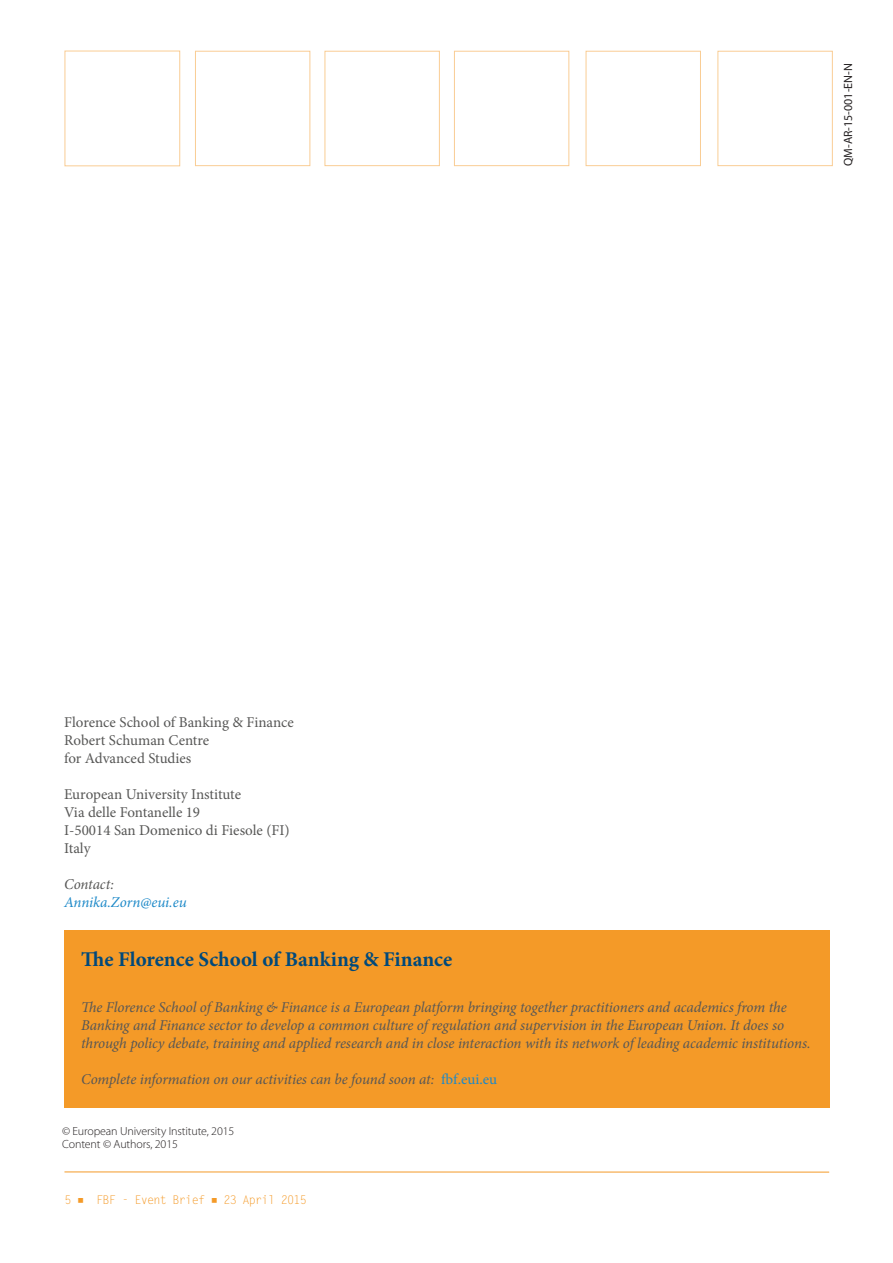
<style>
.page{position:relative;width:893px;height:1263px;background:#fff}
.page>*{position:absolute;margin:0;border:0;box-sizing:border-box;transform-origin:0 0}
.Header_1{font:700 21px "Minion Pro";color:#00497b}
.contact_details{font:italic 15px/18px "Minion Pro";letter-spacing:-.01em;color:#575756}
.contact_details-2{font:15px/18px "Minion Pro";color:#575756}
.t1{font:italic 15px "Minion Pro";letter-spacing:-.005em;color:#1d89c8}
.t2{font:12px "Letter Gothic Std";letter-spacing:-.07em;color:#f49a28}
.Base{font:12px "Myriad Pro";color:#231f20}
.t3{font:300 11.85px "Myriad Pro";letter-spacing:-.01em;color:#231f20}
.t4{font:300 11.7px "Myriad Pro";letter-spacing:-.01em;color:#231f20}
.s1{font-style:normal;color:#1d89c8}
.s2{font-size:11.7px}
</style>
<div class="page">
<hr style="left:64px;top:1172px;width:765px;height:1px;background:#f49a28">
<div style="left:64px;top:930px;width:765px;height:178px;background:#f49a28"></div>
<p class="Base" style="left:841px;top:166px;width:104px;rotate:-90deg">QM-AR-15-001-EN-N</p>
<p class="contact_details-2" style="left:64px;top:713px;width:231px">Florence School of Banking &amp; Finance</p>
<p class="contact_details-2" style="left:64px;top:731px;width:147px">Robert Schuman Centre for Advanced Studies</p>
<p class="contact_details-2" style="left:64px;top:785px;width:178px">European University Institute</p>
<p class="contact_details-2" style="left:64px;top:803px;width:138px">Via delle Fontanelle 19</p>
<p class="contact_details-2" style="left:64px;top:821px;width:227px">I-50014 San Domenico di Fiesole (FI)</p>
<p class="contact_details-2" style="left:64px;top:839px;width:28px">Italy</p>
<p class="contact_details" style="left:64px;top:875px;width:51px">Contact:</p>
<p class="t1" style="left:64px;top:892px;width:124px">Annika.Zorn@eui.eu</p>
<p class="Header_1" style="left:81px;top:944px;width:373px">The Florence School of Banking &amp; Finance</p>
<p class="contact_details" style="left:81px;top:998px;width:731px">The Florence School of Banking &amp; Finance is a European platform bringing together practitioners and academics from the<br>Banking and Finance sector to develop a common culture of regulation and supervision in the European Union. It does so through policy debate, training and applied research and in close interaction with its network of leading academic institutions.</p>
<p class="contact_details" style="left:81px;top:1070px;width:417px">Complete information on our activities can be found soon at: <span class="s1">fbf.eui.eu</span></p>
<p class="t4" style="left:62px;top:1124px;width:174px">© European University Institute, 2015</p>
<p class="t3" style="left:62px;top:1138px;width:117px">Content <span class="s2">©</span> Authors, 2015</p>
<p class="t2" style="left:64px;top:1193px;width:244px">5 ■ FBF - Event Brief ■ 23 April 2015</p>
</div>
